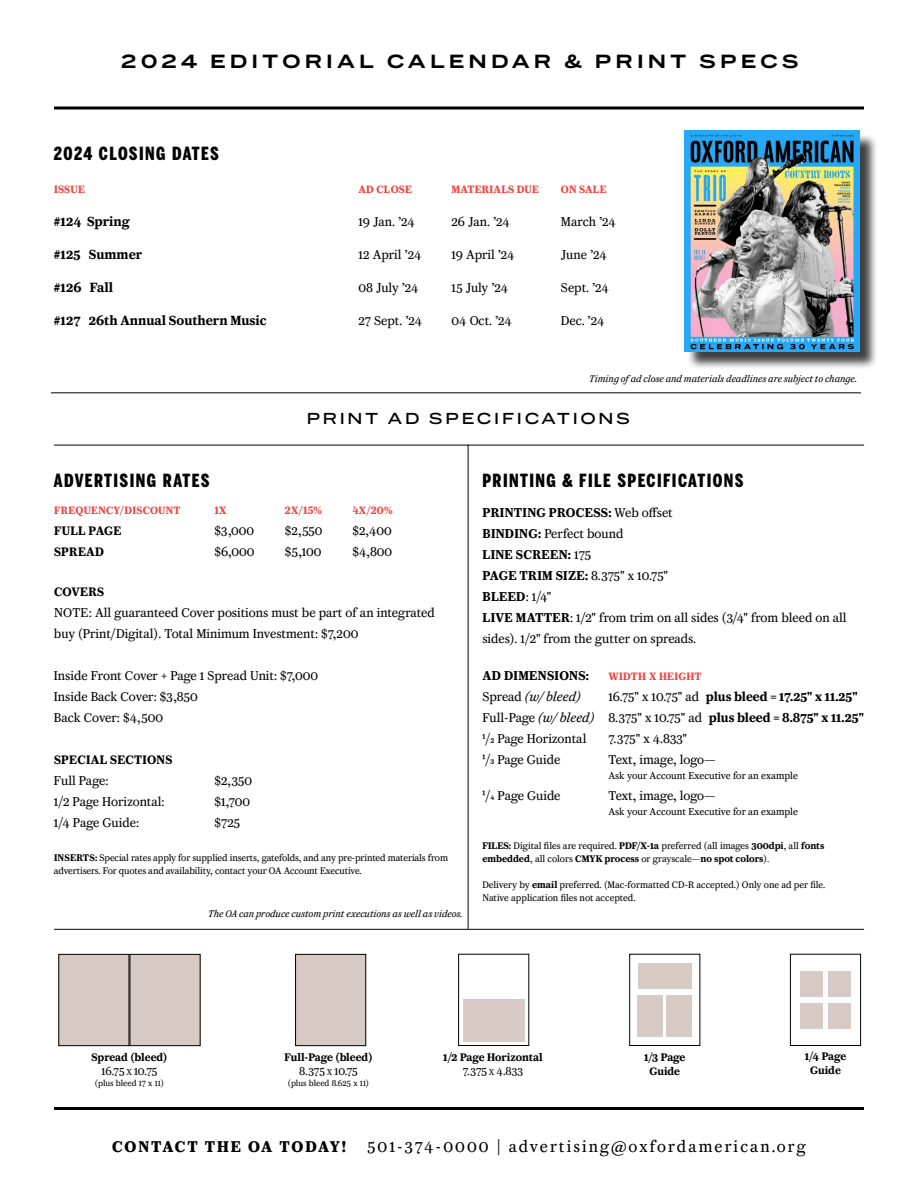
<style>
.page{position:relative;width:918px;height:1188px;background:#fff}
.page>*{position:absolute;margin:0;border:0;box-sizing:border-box;transform-origin:0 0}
.t1{font:900 18px "Benton Sans Compressed";letter-spacing:.08em;color:#000}
.t2{font:700 18px "Benton Sans Wide";letter-spacing:.22em;color:#000}
.t3{font:17.25px "Caponi Text";letter-spacing:.12em;color:#000}
.t4{font:500 15px "Benton Sans Wide";letter-spacing:.18em;color:#000}
.t5{font:600 14.1px "Caponi Text";color:#000}
.t6{font:13.5px/21px "Caponi Text";color:#000}
.t7{font:italic 13.5px "Caponi Text";color:#000}
.t8{font:600 13.5px "Caponi Text";letter-spacing:.02em;color:#000}
.t9{font:600 12.9px "Caponi Text";letter-spacing:.02em;color:#000}
.t10{font:12px "Caponi Text";letter-spacing:-.005em;color:#000}
.t11{font:600 11.55px/14px "Caponi Text";color:#000;text-align:center}
.t12{font:600 11.25px "Caponi Text";letter-spacing:.02em;color:#ef413d}
.t13{font:10.5px "Caponi Text";color:#000}
.t14{font:10.05px/12.9px "Caponi Text";letter-spacing:-.01em;color:#000}
.t15{font:italic 10.05px "Caponi Text";letter-spacing:-.01em;color:#000}
.t16{font:9px "Caponi Text";letter-spacing:-.005em;color:#000}
.s1{font-weight:600}
.s2{font-style:normal}
.s3{font-style:italic}
.s4{font-size:9px}
.s5{font-weight:700;font-size:16.35px}
</style>
<div class="page">
<svg style="left:54px;top:106px;width:810px;height:4px;background:#3f3f3f"></svg>
<hr style="left:54px;top:1107px;width:810px;height:3px;background:#000">
<hr style="left:468px;top:445px;width:1px;height:484px;background:#000">
<hr style="left:54px;top:445px;width:810px;height:1px;background:#000">
<hr style="left:54px;top:929px;width:810px;height:1px;background:#000">
<div style="left:296px;top:954px;width:70px;height:92px;background:#d7c9c4"></div>
<div style="left:295px;top:954px;width:71px;height:92px;border:1px solid #000"></div>
<div style="left:458px;top:954px;width:71px;height:92px;border:1px solid #000"></div>
<div style="left:463px;top:999px;width:62px;height:42px;background:#d7c9c4"></div>
<hr style="left:51px;top:392px;width:810px;height:1px;background:#000">
<div style="left:59px;top:954px;width:70px;height:92px;background:#d7c9c4"></div>
<div style="left:59px;top:954px;width:70px;height:92px;border:1px solid #000"></div>
<div style="left:130px;top:954px;width:70px;height:92px;background:#d7c9c4"></div>
<div style="left:130px;top:954px;width:70px;height:92px;border:1px solid #000"></div>
<div style="left:790px;top:954px;width:71px;height:92px;border:1px solid #000"></div>
<div style="left:800px;top:1003px;width:23px;height:25px;background:#d7c9c4"></div>
<div style="left:828px;top:1003px;width:23px;height:25px;background:#d7c9c4"></div>
<div style="left:800px;top:971px;width:23px;height:26px;background:#d7c9c4"></div>
<div style="left:828px;top:971px;width:23px;height:26px;background:#d7c9c4"></div>
<div style="left:638px;top:964px;width:54px;height:25px;background:#d7c9c4"></div>
<div style="left:666px;top:995px;width:26px;height:41px;background:#d7c9c4"></div>
<div style="left:638px;top:995px;width:25px;height:41px;background:#d7c9c4"></div>
<div style="left:687px;top:133px;width:191px;height:237px;background:#000;opacity:.75"></div>
<img style="left:684px;top:131px;width:176px;height:220px">
<h1 class="t2" style="left:121px;top:50px;width:679px">2024 EDITORIAL CALENDAR &amp; PRINT SPECS</h1>
<h1 class="t1" style="left:54px;top:142px;width:167px">2024 CLOSING DATES</h1>
<p class="t12" style="left:54px;top:180px;width:32px">ISSUE</p>
<p class="t12" style="left:358px;top:180px;width:55px">AD CLOSE</p>
<p class="t12" style="left:451px;top:180px;width:89px">MATERIALS DUE</p>
<p class="t12" style="left:561px;top:180px;width:47px">ON SALE</p>
<p class="t5" style="left:54px;top:210px;width:77px">#124 Spring</p>
<p class="t6" style="left:358px;top:210px;width:58px">19 Jan. ’24</p>
<p class="t6" style="left:451px;top:210px;width:60px">26 Jan. ’24</p>
<p class="t6" style="left:561px;top:210px;width:56px">March ’24</p>
<p class="t5" style="left:54px;top:243px;width:90px">#125 Summer</p>
<p class="t6" style="left:358px;top:243px;width:65px">12 April ’24</p>
<p class="t6" style="left:451px;top:243px;width:65px">19 April ’24</p>
<p class="t6" style="left:561px;top:243px;width:48px">June ’24</p>
<p class="t5" style="left:54px;top:276px;width:61px">#126 Fall</p>
<p class="t6" style="left:358px;top:276px;width:62px">08 July ’24</p>
<p class="t6" style="left:451px;top:276px;width:58px">15 July ’24</p>
<p class="t6" style="left:561px;top:276px;width:50px">Sept. ’24</p>
<p class="t5" style="left:54px;top:309px;width:214px">#127 26th Annual Southern Music</p>
<p class="t6" style="left:358px;top:309px;width:65px">27 Sept. ’24</p>
<p class="t6" style="left:451px;top:309px;width:62px">04 Oct. ’24</p>
<p class="t6" style="left:561px;top:309px;width:45px">Dec. ’24</p>
<p class="t15" style="left:589px;top:371px;width:270px">Timing of ad close and materials deadlines are subject to change.</p>
<p class="t4" style="left:307px;top:409px;width:325px">PRINT AD SPECIFICATIONS</p>
<h1 class="t1" style="left:54px;top:469px;width:157px">ADVERTISING RATES</h1>
<p class="t12" style="left:54px;top:502px;width:128px">FREQUENCY/DISCOUNT</p>
<p class="t12" style="left:214px;top:502px;width:14px">1X</p>
<p class="t12" style="left:285px;top:502px;width:39px">2X/15%</p>
<p class="t12" style="left:352px;top:502px;width:42px">4X/20%</p>
<p class="t9" style="left:54px;top:521px;width:69px">FULL PAGE</p>
<p class="t6" style="left:214px;top:519px;width:41px">$3,000</p>
<p class="t6" style="left:285px;top:519px;width:39px">$2,550</p>
<p class="t6" style="left:352px;top:519px;width:41px">$2,400</p>
<p class="t9" style="left:54px;top:542px;width:52px">SPREAD</p>
<p class="t6" style="left:214px;top:540px;width:41px">$6,000</p>
<p class="t6" style="left:285px;top:540px;width:38px">$5,100</p>
<p class="t6" style="left:352px;top:540px;width:41px">$4,800</p>
<p class="t9" style="left:54px;top:582px;width:52px">COVERS</p>
<p class="t6" style="left:54px;top:601px;width:382px">NOTE: All guaranteed Cover positions must be part of an integrated buy (Print/Digital). Total Minimum Investment: $7,200</p>
<p class="t6" style="left:54px;top:664px;width:266px">Inside Front Cover + Page 1 Spread Unit: $7,000<br>Inside Back Cover: $3,850<br>Back Cover: $4,500</p>
<p class="t9" style="left:54px;top:750px;width:120px">SPECIAL SECTIONS</p>
<p class="t6" style="left:54px;top:769px;width:56px">Full Page:</p>
<p class="t6" style="left:214px;top:769px;width:39px">$2,350</p>
<p class="t6" style="left:54px;top:790px;width:112px">1/2 Page Horizontal:</p>
<p class="t6" style="left:214px;top:790px;width:37px">$1,700</p>
<p class="t6" style="left:54px;top:811px;width:87px">1/4 Page Guide:</p>
<p class="t6" style="left:214px;top:811px;width:27px">$725</p>
<p class="t14" style="left:54px;top:851px;width:396px"><span class="s1">INSERTS:</span> Special rates apply for supplied inserts, gatefolds, and any pre-printed materials from advertisers. For quotes and availability, contact your OA Account Executive.</p>
<p class="t15" style="left:208px;top:906px;width:256px">The OA can produce custom print executions as well as videos.</p>
<h1 class="t1" style="left:482px;top:469px;width:263px">PRINTING &amp; FILE SPECIFICATIONS</h1>
<p class="t6" style="left:482px;top:501px;width:366px"><span class="s1">PRINTING PROCESS:</span> Web offset<br><span class="s1">BINDING:</span> Perfect bound<br><span class="s1">LINE SCREEN:</span> 175<br><span class="s1">PAGE TRIM SIZE:</span> 8.375" x 10.75"<br><span class="s1">BLEED</span>: 1/4"<br><span class="s1">LIVE MATTER</span>: 1/2" from trim on all sides (3/4" from bleed on all sides). 1/2" from the gutter on spreads.</p>
<p class="t8" style="left:483px;top:665px;width:108px">AD DIMENSIONS:</p>
<p class="t12" style="left:608px;top:667px;width:95px">WIDTH X HEIGHT</p>
<p class="t7" style="left:482px;top:686px;width:100px"><span class="s2">Spread</span> (w/ bleed)</p>
<p class="t6" style="left:482px;top:685px;width:383px;text-indent:126px">16.75" x 10.75" ad <span class="s1">plus bleed = 17.25" x 11.25"<br></span>Full-Page <span class="s3">(w/ bleed)</span> 8.375" x 10.75" ad <span class="s1">plus bleed = 8.875" x 11.25"<br></span>1/2 Page Horizontal</p>
<p class="t6" style="left:608px;top:727px;width:80px">7.375" x 4.833"</p>
<p class="t6" style="left:482px;top:748px;width:80px">1/3 Page Guide</p>
<p class="t6" style="left:608px;top:748px;width:109px">Text, image, logo—</p>
<p class="t13" style="left:608px;top:768px;width:191px">Ask your Account Executive for an example</p>
<p class="t6" style="left:482px;top:784px;width:80px">1/4 Page Guide</p>
<p class="t6" style="left:608px;top:784px;width:109px">Text, image, logo—</p>
<p class="t13" style="left:608px;top:804px;width:191px">Ask your Account Executive for an example</p>
<p class="t14" style="left:482px;top:839px;width:343px"><span class="s1">FILES:</span> Digital files are required. <span class="s1">PDF/X-1a</span> preferred (all images <span class="s1">300dpi</span>, all <span class="s1">fonts embedded</span>, all colors <span class="s1">CMYK process</span> or grayscale—<span class="s1">no spot colors</span>).</p>
<p class="t14" style="left:482px;top:877px;width:345px">Delivery by <span class="s1">email</span> preferred. (Mac-formatted CD-R accepted.) Only one ad per file.<br>Native application files not accepted.</p>
<p class="t11" style="left:91px;top:1049px;width:78px">Spread (bleed)</p>
<p class="t10" style="left:101px;top:1062px;width:58px">16.75 <span class="s4">X</span> 10.75</p>
<p class="t16" style="left:95px;top:1076px;width:70px">(plus bleed 17 x 11)</p>
<p class="t11" style="left:284px;top:1049px;width:90px">Full-Page (bleed)</p>
<p class="t10" style="left:299px;top:1062px;width:60px">8.375 <span class="s4">X</span> 10.75</p>
<p class="t16" style="left:288px;top:1076px;width:83px">(plus bleed 8.625 x 11)</p>
<p class="t11" style="left:443px;top:1049px;width:101px">1/2 Page Horizontal</p>
<p class="t10" style="left:463px;top:1062px;width:62px">7.375 <span class="s4">X</span> 4.833</p>
<p class="t11" style="left:644px;top:1049px;width:43px">1/3 Page<br>Guide</p>
<p class="t11" style="left:805px;top:1049px;width:43px">1/4 Page<br>Guide</p>
<p class="t3" style="left:112px;top:1133px;width:695px"><span class="s5">CONTACT THE OA TODAY!</span> 501-374-0000 | advertising@oxfordamerican.org</p>
</div>
